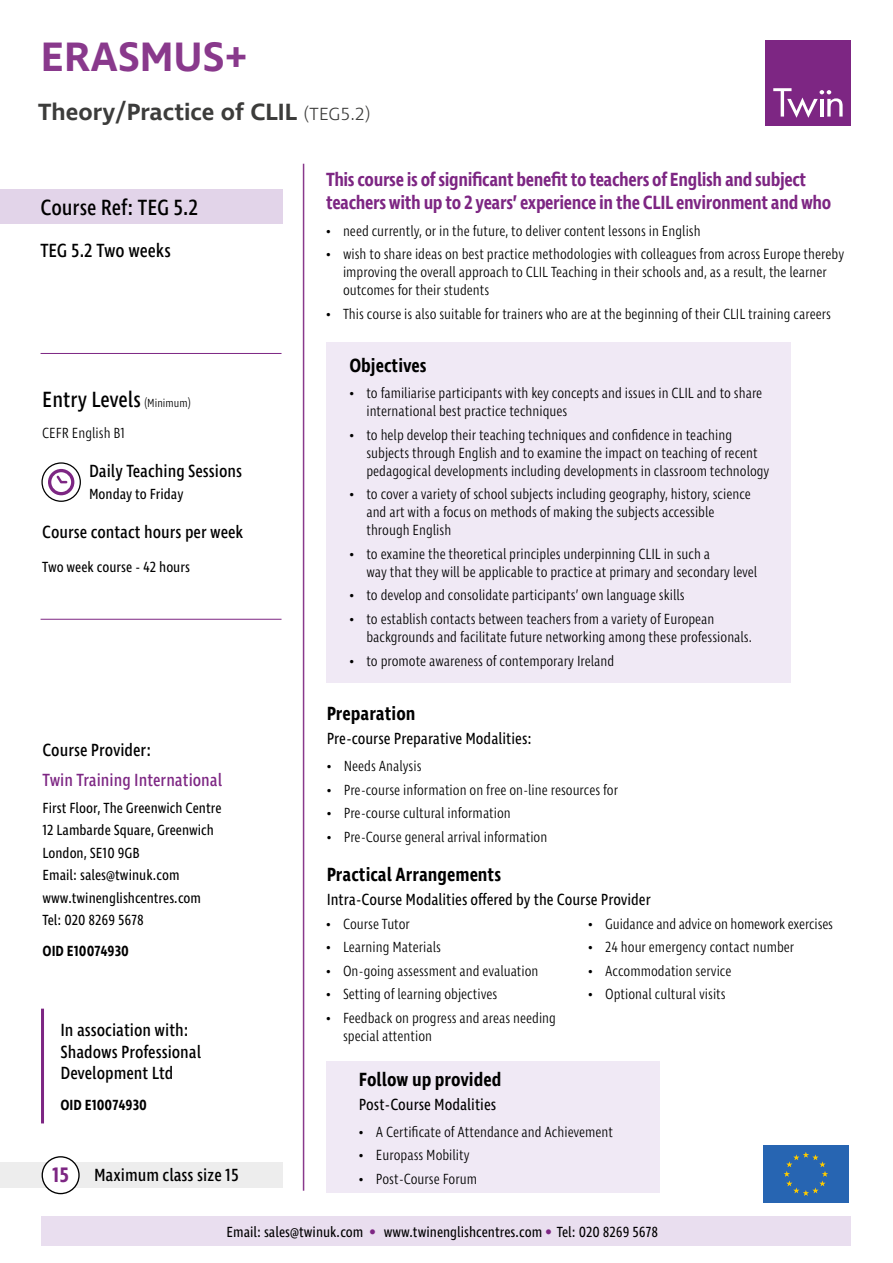
<style>
.page{position:relative;width:893px;height:1263px;background:#fff}
.page>*{position:absolute;margin:0;border:0;box-sizing:border-box;transform-origin:0 0}
.t1{font:600 42px "Ingra";color:#89398c}
.t2{font:600 24px "Ingra";color:#3c3c3b}
.t3{font:22.5px "Ingra Cd";color:#000}
.t4{font:600 19.5px/23.4px "Ingra Cd";letter-spacing:-.02em;color:#7d2683}
.t5{font:600 19.5px "Ingra Cd";color:#000}
.t6{font:19.5px "Ingra Cd";color:#000}
.t7{font:18px/21.6px "Ingra Cd";color:#000}
.t8{font:18px "Ingra Cd";color:#7d2683}
.t9{font:16.5px "Ingra Cd";color:#000}
.t10{font:300 15px/18px "Ingra Cd";color:#000}
.t11{font:15px/22.5px "Ingra Cd";color:#000}
.t12{font:600 15px "Ingra Cd";color:#000}
.s1{font-weight:300;font-size:18px}
.s2{font-weight:300;font-size:12px}
.s3{font-weight:600;font-size:21.45px;color:#7d2683}
.s4{font-size:21px;color:#7d2683}
</style>
<div class="page">
<div style="left:326px;top:1061px;width:333px;height:132px;background:#f0e9f5"></div>
<div style="left:326px;top:343px;width:465px;height:340px;background:#f0e9f5"></div>
<div style="left:763px;top:1145px;width:86px;height:58px;background:#2765b2"></div>
<svg style="left:784px;top:1152px;width:44px;height:44px"></svg>
<hr style="left:303px;top:164px;width:1px;height:1027px;background:#89398c">
<svg style="left:48px;top:469px;width:26px;height:26px"></svg>
<div style="left:0;top:189px;width:283px;height:34px;background:#e2d4e9"></div>
<div style="left:41px;top:462px;width:40px;height:40px;border:1px solid #000;border-radius:50%"></div>
<div style="left:765px;top:40px;width:85px;height:85px;background:#7d2683"></div>
<svg style="left:773px;top:88px;width:70px;height:30px"></svg>
<hr style="left:820px;top:99px;width:3px;height:18px;background:#fff">
<hr style="left:41px;top:619px;width:241px;height:1px;background:#7d2683">
<hr style="left:41px;top:353px;width:241px;height:1px;background:#7d2683">
<div style="left:0;top:1162px;width:283px;height:26px;background:#ededed"></div>
<div style="left:42px;top:1157px;width:37px;height:36px;background:#fff;border-radius:50%"></div>
<div style="left:42px;top:1156px;width:38px;height:38px;border:1px solid #000;border-radius:50%"></div>
<div style="left:41px;top:1216px;width:809px;height:30px;background:#e9deef"></div>
<hr style="left:41px;top:1009px;width:3px;height:114px;background:#7d2683">
<h1 class="t1" style="left:41px;top:31px;width:209px">ERASMUS+</h1>
<h2 class="t2" style="left:38px;top:97px;width:334px">Theory/Practice of CLIL <span class="s1">(TEG5.2)</span></h2>
<h3 class="t3" style="left:40px;top:193px;width:159px">Course Ref: TEG 5.2</h3>
<h3 class="t6" style="left:40px;top:239px;width:132px">TEG 5.2 Two weeks</h3>
<h3 class="t3" style="left:42px;top:386px;width:150px">Entry Levels <span class="s2">(Minimum)</span></h3>
<p class="t10" style="left:42px;top:425px;width:84px">CEFR English B1</p>
<p class="t7" style="left:89px;top:461px;width:155px">Daily Teaching Sessions</p>
<p class="t11" style="left:89px;top:483px;width:96px">Monday to Friday</p>
<p class="t7" style="left:42px;top:522px;width:203px">Course contact hours per week</p>
<p class="t11" style="left:42px;top:556px;width:149px">Two week course - 42 hours</p>
<p class="t7" style="left:43px;top:740px;width:110px">Course Provider:</p>
<p class="t8" style="left:43px;top:768px;width:181px">Twin Training International</p>
<p class="t11" style="left:43px;top:797px;width:181px">First Floor, The Greenwich Centre<br>12 Lambarde Square, Greenwich<br>London, SE10 9GB<br>Email: sales@twinuk.com www.twinenglishcentres.com<br>Tel: 020 8269 5678</p>
<p class="t12" style="left:43px;top:941px;width:88px">OID E10074930</p>
<p class="t7" style="left:60px;top:1020px;width:142px">In association with:<br>Shadows Professional<br>Development Ltd</p>
<p class="t12" style="left:60px;top:1095px;width:88px">OID E10074930</p>
<p class="t7" style="left:52px;top:1165px;width:188px"><span class="s3">15</span> Maximum class size 15</p>
<h3 class="t4" style="left:326px;top:169px;width:507px">This course is of significant benefit to teachers of English and subject teachers with up to 2 years’ experience in the CLIL environment and who</h3>
<p class="t10" style="left:326px;top:222px;width:376px">• need currently, or in the future, to deliver content lessons in English</p>
<p class="t10" style="left:343px;top:246px;width:503px;text-indent:-17px">• wish to share ideas on best practice methodologies with colleagues from across Europe thereby improving the overall approach to CLIL Teaching in their schools and, as a result, the learner outcomes for their students</p>
<p class="t10" style="left:326px;top:306px;width:506px">• This course is also suitable for trainers who are at the beginning of their CLIL training careers</p>
<h3 class="t5" style="left:349px;top:353px;width:79px">Objectives</h3>
<p class="t10" style="left:366px;top:385px;width:397px;text-indent:-17px">• to familiarise participants with key concepts and issues in CLIL and to share international best practice techniques</p>
<p class="t10" style="left:366px;top:427px;width:405px;text-indent:-17px">• to help develop their teaching techniques and confidence in teaching subjects through English and to examine the impact on teaching of recent pedagogical developments including developments in classroom technology</p>
<p class="t10" style="left:366px;top:486px;width:386px;text-indent:-17px">• to cover a variety of school subjects including geography, history, science and art with a focus on methods of making the subjects accessible through English</p>
<p class="t10" style="left:366px;top:546px;width:392px;text-indent:-17px">• to examine the theoretical principles underpinning CLIL in such a<br>way that they will be applicable to practice at primary and secondary level</p>
<p class="t10" style="left:349px;top:587px;width:337px">• to develop and consolidate participants’ own language skills</p>
<p class="t10" style="left:366px;top:611px;width:387px;text-indent:-17px">• to establish contacts between teachers from a variety of European backgrounds and facilitate future networking among these professionals.</p>
<p class="t10" style="left:349px;top:652px;width:266px">• to promote awareness of contemporary Ireland</p>
<h3 class="t5" style="left:327px;top:701px;width:90px">Preparation</h3>
<p class="t9" style="left:327px;top:728px;width:207px">Pre-course Preparative Modalities:</p>
<p class="t10" style="left:327px;top:758px;width:96px">• Needs Analysis</p>
<p class="t10" style="left:327px;top:781px;width:293px">• Pre-course information on free on-line resources for</p>
<p class="t10" style="left:327px;top:805px;width:186px">• Pre-course cultural information</p>
<p class="t10" style="left:327px;top:828px;width:222px">• Pre-Course general arrival information</p>
<h3 class="t5" style="left:327px;top:862px;width:176px">Practical Arrangements</h3>
<p class="t9" style="left:327px;top:889px;width:326px">Intra-Course Modalities offered by the Course Provider</p>
<p class="t10" style="left:326px;top:916px;width:86px">• Course Tutor</p>
<p class="t10" style="left:326px;top:939px;width:116px">• Learning Materials</p>
<p class="t10" style="left:326px;top:963px;width:214px">• On-going assessment and evaluation</p>
<p class="t10" style="left:326px;top:986px;width:173px">• Setting of learning objectives</p>
<p class="t10" style="left:343px;top:1010px;width:214px;text-indent:-17px">• Feedback on progress and areas needing special attention</p>
<p class="t10" style="left:588px;top:915px;width:246px">• Guidance and advice on homework exercises</p>
<p class="t10" style="left:588px;top:939px;width:208px">• 24 hour emergency contact number</p>
<p class="t10" style="left:588px;top:963px;width:145px">• Accommodation service</p>
<p class="t10" style="left:588px;top:986px;width:139px">• Optional cultural visits</p>
<h3 class="t5" style="left:359px;top:1067px;width:144px">Follow up provided</h3>
<p class="t9" style="left:359px;top:1094px;width:139px">Post-Course Modalities</p>
<p class="t10" style="left:359px;top:1123px;width:256px">• A Certificate of Attendance and Achievement</p>
<p class="t10" style="left:359px;top:1147px;width:112px">• Europass Mobility</p>
<p class="t10" style="left:359px;top:1170px;width:120px">• Post-Course Forum</p>
<p class="t11" style="left:226px;top:1221px;width:433px">Email: sales@twinuk.com <span class="s4">•</span> www.twinenglishcentres.com <span class="s4">•</span> Tel: 020 8269 5678</p>
</div>
